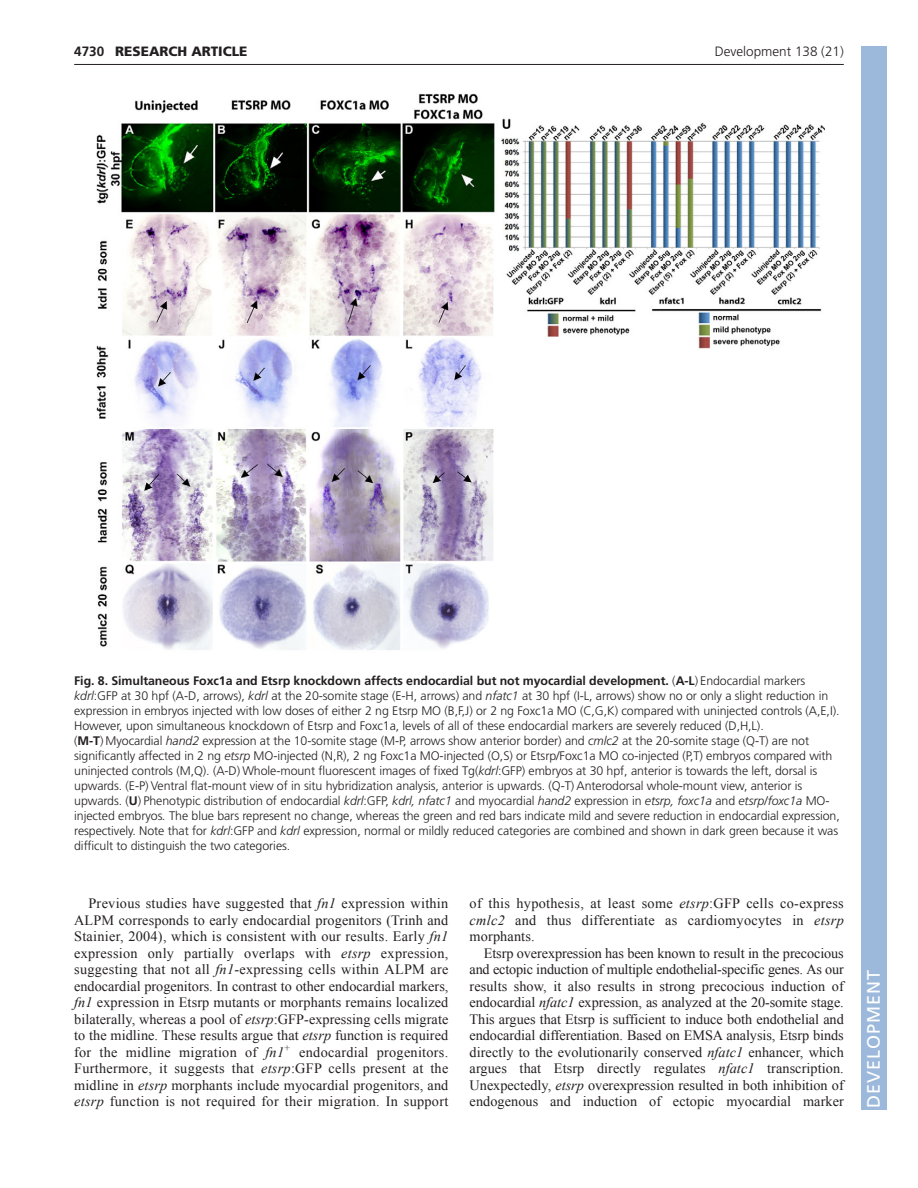
<style>
.page{position:relative;width:918px;height:1188px;background:#fff}
.page>*{position:absolute;margin:0;border:0;box-sizing:border-box;transform-origin:0 0}
.t1{font:18px "Frutiger LT Std";letter-spacing:.055em;color:#fff}
.t2{font:14.25px/16.5px "Times New Roman";letter-spacing:.02em;color:#231f20;text-align:justify}
.t3{font:300 13.5px "Frutiger LT Std";color:#231f20}
.t4{font:900 13.5px "Frutiger LT Std";color:#231f20}
.t5{font:700 13.5px "Frutiger LT Std";color:#231f20}
.t6{font:300 12.3px/15px "Frutiger LT Std";letter-spacing:-.005em;color:#231f20}
.s1{font-weight:700}
.s2{font-style:italic}
</style>
<div class="page">
<hr style="left:74px;top:64px;width:770px;height:1px;background:#231f20">
<img style="left:96px;top:93px;width:729px;height:557px">
<div style="left:861px;top:46px;width:25px;height:1064px;background:#9cb9db"></div>
<p class="t5" style="left:74px;top:46px;width:32px">4730</p>
<p class="t4" style="left:115px;top:46px;width:134px">RESEARCH ARTICLE</p>
<p class="t3" style="left:715px;top:46px;width:131px">Development 138 (21)</p>
<p class="t6" style="left:74px;top:675px;width:767px"><span class="s1">Fig. 8. Simultaneous Foxc1a and Etsrp knockdown affects endocardial but not myocardial development.</span> (<span class="s1">A-L</span>) Endocardial markers <span class="s2">kdrl</span>:GFP at 30 hpf (A-D, arrows), <span class="s2">kdrl</span> at the 20-somite stage (E-H, arrows) and <span class="s2">nfatc1</span> at 30 hpf (I-L, arrows) show no or only a slight reduction in expression in embryos injected with low doses of either 2 ng Etsrp MO (B,F,J) or 2 ng Foxc1a MO (C,G,K) compared with uninjected controls (A,E,I).<br>However, upon simultaneous knockdown of Etsrp and Foxc1a, levels of all of these endocardial markers are severely reduced (D,H,L).<br>(<span class="s1">M-T</span>) Myocardial <span class="s2">hand2</span> expression at the 10-somite stage (M-P, arrows show anterior border) and <span class="s2">cmlc2</span> at the 20-somite stage (Q-T) are not significantly affected in 2 ng <span class="s2">etsrp</span> MO-injected (N,R), 2 ng Foxc1a MO-injected (O,S) or Etsrp/Foxc1a MO co-injected (P,T) embryos compared with uninjected controls (M,Q). (A-D) Whole-mount fluorescent images of fixed Tg(<span class="s2">kdrl</span>:GFP) embryos at 30 hpf, anterior is towards the left, dorsal is upwards. (E-P) Ventral flat-mount view of in situ hybridization analysis, anterior is upwards. (Q-T) Anterodorsal whole-mount view, anterior is upwards. (<span class="s1">U</span>) Phenotypic distribution of endocardial <span class="s2">kdrl</span>:GFP, <span class="s2">kdrl, nfatc1</span> and myocardial <span class="s2">hand2</span> expression in <span class="s2">etsrp, foxc1a</span> and <span class="s2">etsrp/foxc1a</span> MO&shy;injected embryos<span class="s2">.</span> The blue bars represent no change, whereas the green and red bars indicate mild and severe reduction in endocardial expression, respectively. Note that for <span class="s2">kdrl</span>:GFP and <span class="s2">kdrl</span> expression, normal or mildly reduced categories are combined and shown in dark green because it was difficult to distinguish the two categories.</p>
<p class="t2" style="left:74px;top:895px;width:376px;text-indent:14px">Previous studies have suggested that <span class="s2">fn1</span> expression within ALPM corresponds to early endocardial progenitors (Trinh and Stainier, 2004), which is consistent with our results. Early <span class="s2">fn1 </span>expression only partially overlaps with <span class="s2">etsrp</span> expression, suggesting that not all <span class="s2">fn1</span>-expressing cells within ALPM are endocardial progenitors. In contrast to other endocardial markers, <span class="s2">fn1</span> expression in Etsrp mutants or morphants remains localized bilaterally, whereas a pool of <span class="s2">etsrp</span>:GFP-expressing cells migrate to the midline. These results argue that <span class="s2">etsrp</span> function is required for the midline migration of <span class="s2">fn1</span><sup>+</sup> endocardial progenitors.<br>Furthermore, it suggests that <span class="s2">etsrp</span>:GFP cells present at the midline in <span class="s2">etsrp</span> morphants include myocardial progenitors, and <span class="s2">etsrp</span> function is not required for their migration. In support</p>
<p class="t2" style="left:470px;top:895px;width:376px">of this hypothesis, at least some <span class="s2">etsrp</span>:GFP cells co-express <span class="s2">cmlc2</span> and thus differentiate as cardiomyocytes in <span class="s2">etsrp </span>morphants.</p>
<p class="t2" style="left:470px;top:945px;width:376px;text-indent:14px">Etsrp overexpression has been known to result in the precocious and ectopic induction of multiple endothelial-specific genes. As our results show, it also results in strong precocious induction of endocardial <span class="s2">nfatc1</span> expression, as analyzed at the 20-somite stage.<br>This argues that Etsrp is sufficient to induce both endothelial and endocardial differentiation. Based on EMSA analysis, Etsrp binds directly to the evolutionarily conserved <span class="s2">nfatc1</span> enhancer, which argues that Etsrp directly regulates <span class="s2">nfatc1</span> transcription.<br>Unexpectedly, <span class="s2">etsrp</span> overexpression resulted in both inhibition of endogenous and induction of ectopic myocardial marker</p>
<h1 class="t1" style="left:863px;top:1108px;width:140px;rotate:-90deg">DEVELOPMENT</h1>
</div>
